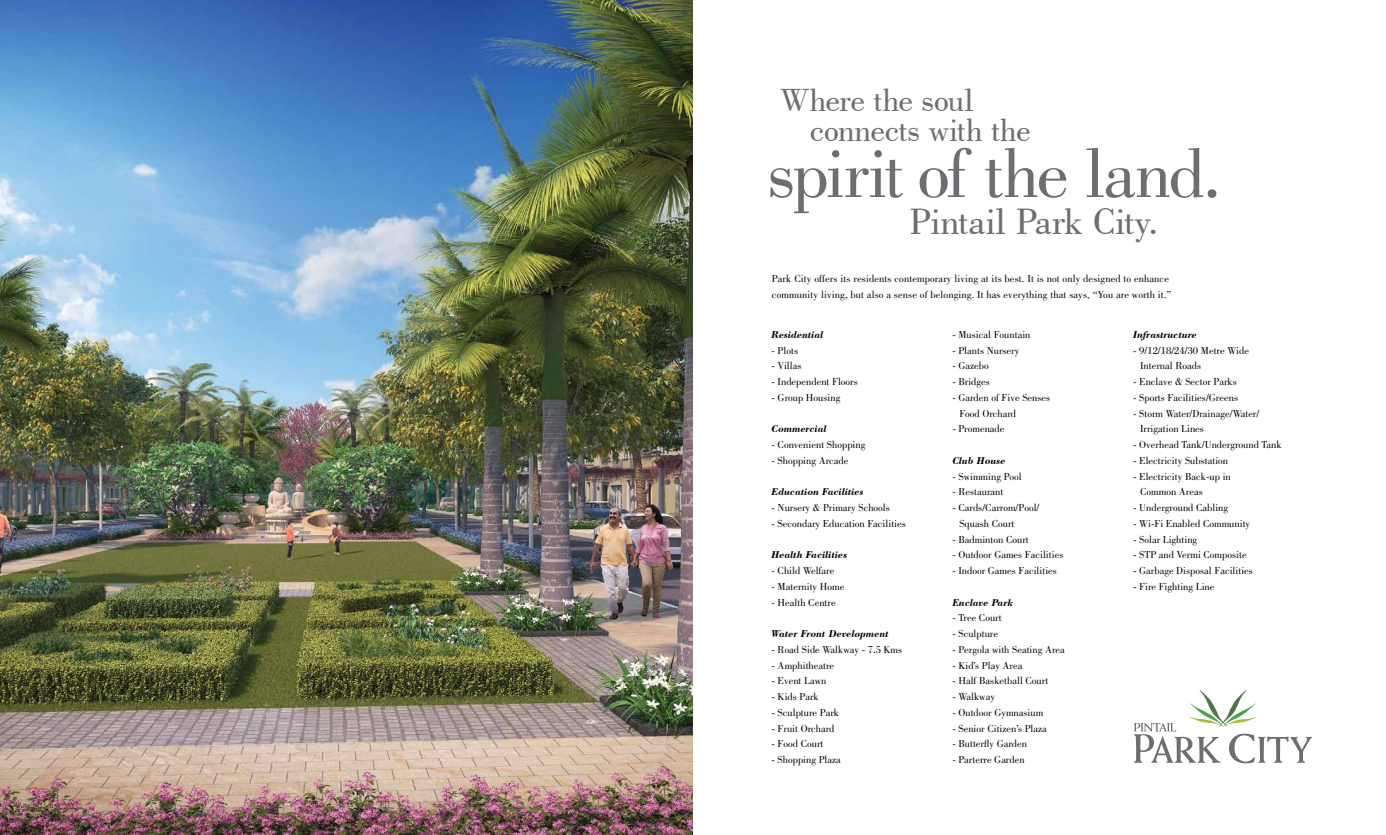
<style>
.page{position:relative;width:1386px;height:835px;background:#fff}
.page>*{position:absolute;margin:0;border:0;box-sizing:border-box;transform-origin:0 0}
.t1{font:73.76px "Bodoni BT";letter-spacing:-.03em;color:#6d6e71}
.t2{font:38.59px "Bodoni BT";letter-spacing:-.015em;color:#6d6e71}
.t3{font:33.69px/30.1px "Bodoni BT";letter-spacing:-.015em;color:#6d6e71}
.t4{font:10.5px/15.8px "Bodoni";color:#000}
.t5{font:italic 700 10.5px "Bodoni BT";color:#000}
</style>
<div class="page">
<img style="left:0;top:0;width:693px;height:835px">
<svg style="left:1134px;top:690px;width:178px;height:73px"></svg>
<h3 class="t3" style="left:810px;top:84px;width:222px;text-indent:-30px">Where the soul connects with the</h3>
<h1 class="t1" style="left:767px;top:128px;width:455px">spirit of the land.</h1>
<h2 class="t2" style="left:909px;top:198px;width:250px">Pintail Park City.</h2>
<p class="t4" style="left:772px;top:271px;width:401px">Park City offers its residents contemporary living at its best. It is not only designed to enhance community living, but also a sense of belonging. It has everything that says, “You are worth it.”</p>
<p class="t5" style="left:772px;top:328px;width:53px">Residential</p>
<p class="t4" style="left:772px;top:342px;width:28px">- Plots</p>
<p class="t4" style="left:772px;top:358px;width:32px">- Villas</p>
<p class="t4" style="left:772px;top:374px;width:88px">- Independent Floors</p>
<p class="t4" style="left:772px;top:389px;width:70px">- Group Housing</p>
<p class="t5" style="left:772px;top:422px;width:57px">Commercial</p>
<p class="t4" style="left:772px;top:437px;width:95px">- Convenient Shopping</p>
<p class="t4" style="left:772px;top:452px;width:78px">- Shopping Arcade</p>
<p class="t5" style="left:772px;top:485px;width:94px">Education Facilities</p>
<p class="t4" style="left:772px;top:500px;width:120px">- Nursery &amp; Primary Schools</p>
<p class="t4" style="left:772px;top:515px;width:136px">- Secondary Education Facilities</p>
<p class="t5" style="left:772px;top:548px;width:77px">Health Facilities</p>
<p class="t4" style="left:772px;top:563px;width:64px">- Child Welfare</p>
<p class="t4" style="left:772px;top:578px;width:74px">- Maternity Home</p>
<p class="t4" style="left:772px;top:594px;width:66px">- Health Centre</p>
<p class="t5" style="left:772px;top:627px;width:119px">Water Front Development</p>
<p class="t4" style="left:772px;top:641px;width:132px">- Road Side Walkway - 7.5 Kms</p>
<p class="t4" style="left:772px;top:657px;width:64px">- Amphitheatre</p>
<p class="t4" style="left:772px;top:673px;width:56px">- Event Lawn</p>
<p class="t4" style="left:772px;top:689px;width:49px">- Kids Park</p>
<p class="t4" style="left:772px;top:704px;width:69px">- Sculpture Park</p>
<p class="t4" style="left:772px;top:720px;width:64px">- Fruit Orchard</p>
<p class="t4" style="left:772px;top:736px;width:53px">- Food Court</p>
<p class="t4" style="left:772px;top:752px;width:71px">- Shopping Plaza</p>
<p class="t4" style="left:952px;top:326px;width:80px">- Musical Fountain</p>
<p class="t4" style="left:952px;top:342px;width:69px">- Plants Nursery</p>
<p class="t4" style="left:952px;top:358px;width:38px">- Gazebo</p>
<p class="t4" style="left:952px;top:374px;width:39px">- Bridges</p>
<p class="t4" style="left:959px;top:389px;width:92px;text-indent:-7px">- Garden of Five Senses<br>Food Orchard</p>
<p class="t4" style="left:952px;top:421px;width:54px">- Promenade</p>
<p class="t5" style="left:952px;top:454px;width:55px">Club House</p>
<p class="t4" style="left:952px;top:468px;width:71px">- Swimming Pool</p>
<p class="t4" style="left:952px;top:484px;width:53px">- Restaurant</p>
<p class="t4" style="left:959px;top:500px;width:82px;text-indent:-7px">- Cards/Carrom/Pool/<br>Squash Court</p>
<p class="t4" style="left:952px;top:531px;width:78px">- Badminton Court</p>
<p class="t4" style="left:952px;top:547px;width:113px">- Outdoor Games Facilities</p>
<p class="t4" style="left:952px;top:563px;width:106px">- Indoor Games Facilities</p>
<p class="t5" style="left:952px;top:596px;width:62px">Enclave Park</p>
<p class="t4" style="left:952px;top:610px;width:51px">- Tree Court</p>
<p class="t4" style="left:952px;top:626px;width:47px">- Sculpture</p>
<p class="t4" style="left:952px;top:641px;width:114px">- Pergola with Seating Area</p>
<p class="t4" style="left:952px;top:657px;width:72px">- Kid’s Play Area</p>
<p class="t4" style="left:952px;top:673px;width:97px">- Half Basketball Court</p>
<p class="t4" style="left:952px;top:689px;width:44px">- Walkway</p>
<p class="t4" style="left:952px;top:704px;width:92px">- Outdoor Gymnasium</p>
<p class="t4" style="left:952px;top:720px;width:96px">- Senior Citizen’s Plaza</p>
<p class="t4" style="left:952px;top:736px;width:76px">- Butterfly Garden</p>
<p class="t4" style="left:952px;top:752px;width:74px">- Parterre Garden</p>
<p class="t5" style="left:1133px;top:328px;width:65px">Infrastructure</p>
<p class="t4" style="left:1140px;top:342px;width:110px;text-indent:-7px">- 9/12/18/24/30 Metre Wide<br>Internal Roads</p>
<p class="t4" style="left:1133px;top:374px;width:105px">- Enclave &amp; Sector Parks</p>
<p class="t4" style="left:1133px;top:389px;width:106px">- Sports Facilities/Greens</p>
<p class="t4" style="left:1140px;top:405px;width:121px;text-indent:-7px">- Storm Water/Drainage/Water/<br>Irrigation Lines</p>
<p class="t4" style="left:1133px;top:437px;width:150px">- Overhead Tank/Underground Tank</p>
<p class="t4" style="left:1133px;top:452px;width:97px">- Electricity Substation</p>
<p class="t4" style="left:1140px;top:468px;width:92px;text-indent:-7px">- Electricity Back-up in<br>Common Areas</p>
<p class="t4" style="left:1133px;top:500px;width:97px">- Underground Cabling</p>
<p class="t4" style="left:1133px;top:515px;width:119px">- Wi-Fi Enabled Community</p>
<p class="t4" style="left:1133px;top:531px;width:66px">- Solar Lighting</p>
<p class="t4" style="left:1133px;top:547px;width:115px">- STP and Vermi Composite</p>
<p class="t4" style="left:1133px;top:563px;width:121px">- Garbage Disposal Facilities</p>
<p class="t4" style="left:1133px;top:578px;width:83px">- Fire Fighting Line</p>
</div>
